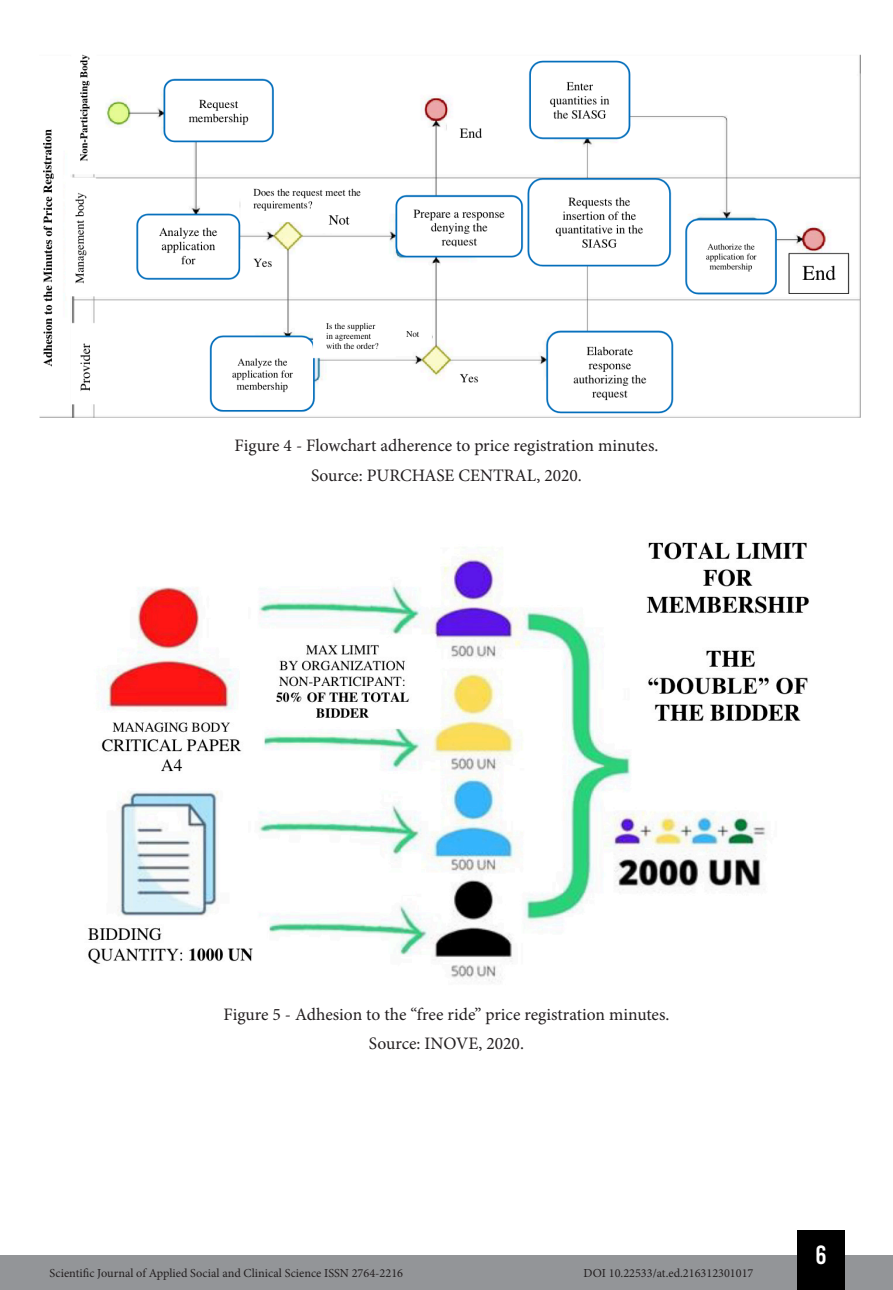
<style>
.page{position:relative;width:893px;height:1290px;background:#fff}
.page>*{position:absolute;margin:0;border:0;box-sizing:border-box;transform-origin:0 0}
.t1{font:26.25px "Bebas Kai";color:#fff}
.Info_Imagem{font:17.5px "Minion Pro";color:#231f20}
.t2{font:12.25px "Minion Pro";color:#231f20}
</style>
<div class="page">
<div style="left:0;top:1255px;width:893px;height:35px;background:#939598"></div>
<div style="left:797px;top:1230px;width:48px;height:60px;background:#000"></div>
<img style="left:39px;top:54px;width:822px;height:364px">
<img style="left:88px;top:542px;width:721px;height:440px">
<p class="Info_Imagem" style="left:235px;top:434px;width:425px">Figure 4 - Flowchart adherence to price registration minutes.</p>
<p class="Info_Imagem" style="left:311px;top:463px;width:272px">Source: PURCHASE CENTRAL, 2020.</p>
<p class="Info_Imagem" style="left:223px;top:1002px;width:447px">Figure 5 - Adhesion to the “free ride” price registration minutes.</p>
<p class="Info_Imagem" style="left:369px;top:1032px;width:157px">Source: INOVE, 2020.</p>
<p class="t2" style="left:50px;top:1265px;width:355px">Scientific Journal of Applied Social and Clinical Science ISSN 2764-2216</p>
<p class="t2" style="left:584px;top:1265px;width:171px">DOI 10.22533/at.ed.216312301017</p>
<h1 class="t1" style="left:815px;top:1241px;width:13px">6</h1>
</div>
